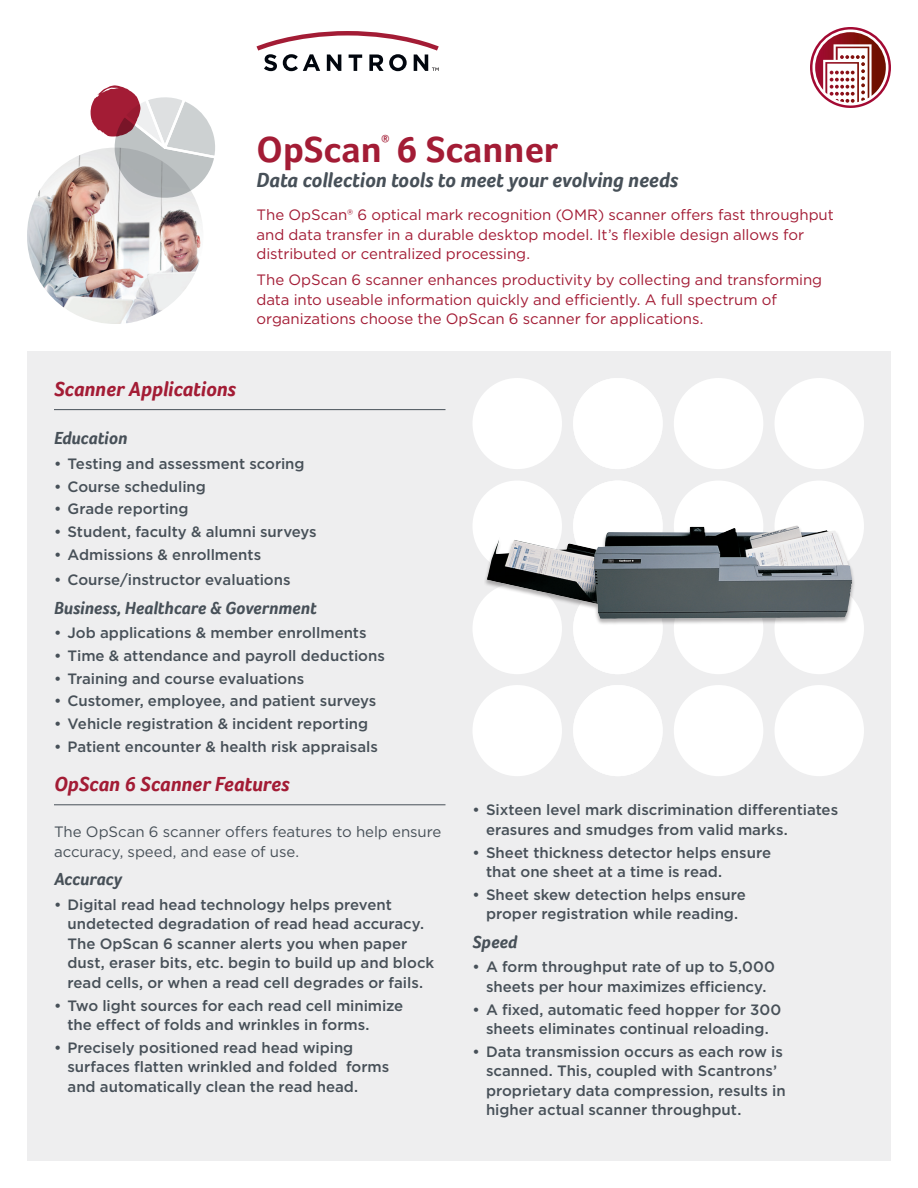
<style>
.page{position:relative;width:918px;height:1188px;background:#fff}
.page>*{position:absolute;margin:0;border:0;box-sizing:border-box;transform-origin:0 0}
.Page_TItle{font:700 37.5px "Foco";color:#a31c35}
.Page_Subtitle{font:italic 700 21px "Foco";color:#475058}
.Body_Head_1_-_Single{font:italic 700 21px "Foco";color:#a31c35}
.Body_Subhead_1{font:italic 700 18px "Foco";color:#475058}
.t1{font:500 15px/19.5px "Gotham";color:#475058}
.Intro_Copy{font:15px/19.5px "Gotham";letter-spacing:-.005em;color:#a31c35}
.Body_Copy{font:15px/19.5px "Gotham";letter-spacing:-.005em;color:#475058}
.Page_TItle-2{font:700 10.5px "Foco";color:#a31c35}
</style>
<div class="page">
<div style="left:27px;top:351px;width:864px;height:810px;background:#eeeeef"></div>
<svg style="left:257px;top:31px;width:182px;height:40px"></svg>
<hr style="left:54px;top:409px;width:392px;height:1px;background:#475058">
<hr style="left:54px;top:804px;width:392px;height:1px;background:#475058">
<div style="left:674px;top:378px;width:89px;height:91px;background:#fff;border-radius:50%"></div>
<div style="left:674px;top:481px;width:89px;height:91px;background:#fff;border-radius:50%"></div>
<div style="left:674px;top:583px;width:89px;height:91px;background:#fff;border-radius:50%"></div>
<div style="left:674px;top:685px;width:89px;height:91px;background:#fff;border-radius:50%"></div>
<div style="left:775px;top:378px;width:89px;height:91px;background:#fff;border-radius:50%"></div>
<div style="left:775px;top:481px;width:89px;height:91px;background:#fff;border-radius:50%"></div>
<div style="left:775px;top:583px;width:89px;height:91px;background:#fff;border-radius:50%"></div>
<div style="left:775px;top:685px;width:89px;height:91px;background:#fff;border-radius:50%"></div>
<div style="left:472px;top:378px;width:90px;height:91px;background:#fff;border-radius:50%"></div>
<div style="left:472px;top:481px;width:90px;height:91px;background:#fff;border-radius:50%"></div>
<div style="left:472px;top:583px;width:90px;height:91px;background:#fff;border-radius:50%"></div>
<div style="left:472px;top:685px;width:90px;height:91px;background:#fff;border-radius:50%"></div>
<div style="left:573px;top:378px;width:90px;height:91px;background:#fff;border-radius:50%"></div>
<div style="left:573px;top:481px;width:90px;height:91px;background:#fff;border-radius:50%"></div>
<div style="left:573px;top:583px;width:90px;height:91px;background:#fff;border-radius:50%"></div>
<div style="left:573px;top:685px;width:90px;height:91px;background:#fff;border-radius:50%"></div>
<img style="left:27px;top:148px;width:176px;height:176px;border-radius:88px">
<svg style="left:91px;top:85px;width:124px;height:122px"></svg>
<div style="left:484px;top:525px;width:371px;height:101px;background:#231f20;opacity:.35"></div>
<img style="left:487px;top:525px;width:365px;height:94px">
<svg style="left:810px;top:27px;width:81px;height:81px"></svg>
<p class="Page_TItle-2" style="left:381px;top:133px;width:10px">®</p>
<p class="Page_Subtitle" style="left:256px;top:168px;width:423px">Data collection tools to meet your evolving needs</p>
<p class="Intro_Copy" style="left:256px;top:205px;width:579px">The OpScan® 6 optical mark recognition (OMR) scanner offers fast throughput and data transfer in a durable desktop model. It’s flexible design allows for distributed or centralized processing.</p>
<p class="Intro_Copy" style="left:256px;top:270px;width:567px">The OpScan 6 scanner enhances productivity by collecting and transforming data into useable information quickly and efficiently. A full spectrum of organizations choose the OpScan 6 scanner for applications.</p>
<p class="Page_TItle" style="left:256px;top:127px;width:303px">OpScan 6 Scanner</p>
<p class="Body_Head_1_-_Single" style="left:54px;top:376px;width:184px">Scanner Applications</p>
<p class="Body_Subhead_1" style="left:54px;top:428px;width:75px">Education</p>
<p class="t1" style="left:54px;top:453px;width:252px">• Testing and assessment scoring</p>
<p class="t1" style="left:54px;top:476px;width:153px">• Course scheduling</p>
<p class="t1" style="left:54px;top:499px;width:136px">• Grade reporting</p>
<p class="t1" style="left:54px;top:522px;width:264px">• Student, faculty &amp; alumni surveys</p>
<p class="t1" style="left:54px;top:545px;width:209px">• Admissions &amp; enrollments</p>
<p class="t1" style="left:54px;top:570px;width:238px">• Course/instructor evaluations</p>
<p class="Body_Subhead_1" style="left:54px;top:597px;width:264px">Business, Healthcare &amp; Government</p>
<p class="t1" style="left:54px;top:623px;width:314px">• Job applications &amp; member enrollments</p>
<p class="t1" style="left:54px;top:645px;width:332px">• Time &amp; attendance and payroll deductions</p>
<p class="t1" style="left:54px;top:668px;width:252px">• Training and course evaluations</p>
<p class="t1" style="left:54px;top:691px;width:324px">• Customer, employee, and patient surveys</p>
<p class="t1" style="left:54px;top:714px;width:316px">• Vehicle registration &amp; incident reporting</p>
<p class="t1" style="left:54px;top:737px;width:325px">• Patient encounter &amp; health risk appraisals</p>
<p class="Body_Head_1_-_Single" style="left:54px;top:771px;width:237px">OpScan 6 Scanner Features</p>
<p class="Body_Copy" style="left:54px;top:822px;width:389px">The OpScan 6 scanner offers features to help ensure accuracy, speed, and ease of use.</p>
<p class="Body_Subhead_1" style="left:54px;top:869px;width:70px">Accuracy</p>
<p class="t1" style="left:68px;top:894px;width:368px;text-indent:-14px">• Digital read head technology helps prevent undetected degradation of read head accuracy.<br>The OpScan 6 scanner alerts you when paper dust, eraser bits, etc. begin to build up and block read cells, or when a read cell degrades or fails.</p>
<p class="t1" style="left:68px;top:995px;width:337px;text-indent:-14px">• Two light sources for each read cell minimize the effect of folds and wrinkles in forms.</p>
<p class="t1" style="left:68px;top:1038px;width:323px;text-indent:-14px">• Precisely positioned read head wiping surfaces flatten wrinkled and folded forms and automatically clean the read head.</p>
<p class="t1" style="left:486px;top:800px;width:354px;text-indent:-14px">• Sixteen level mark discrimination differentiates erasures and smudges from valid marks.</p>
<p class="t1" style="left:486px;top:842px;width:287px;text-indent:-14px">• Sheet thickness detector helps ensure that one sheet at a time is read.</p>
<p class="t1" style="left:472px;top:885px;width:275px;text-align:center">• Sheet skew detection helps ensure proper registration while reading.</p>
<p class="Body_Subhead_1" style="left:472px;top:931px;width:46px">Speed</p>
<p class="t1" style="left:472px;top:957px;width:304px;text-align:center">• A form throughput rate of up to 5,000 sheets per hour maximizes efficiency.</p>
<p class="t1" style="left:472px;top:999px;width:310px;text-align:center">• A fixed, automatic feed hopper for 300 sheets eliminates continual reloading.</p>
<p class="t1" style="left:486px;top:1042px;width:301px;text-indent:-14px">• Data transmission occurs as each row is scanned. This, coupled with Scantrons’ proprietary data compression, results in higher actual scanner throughput.</p>
</div>
